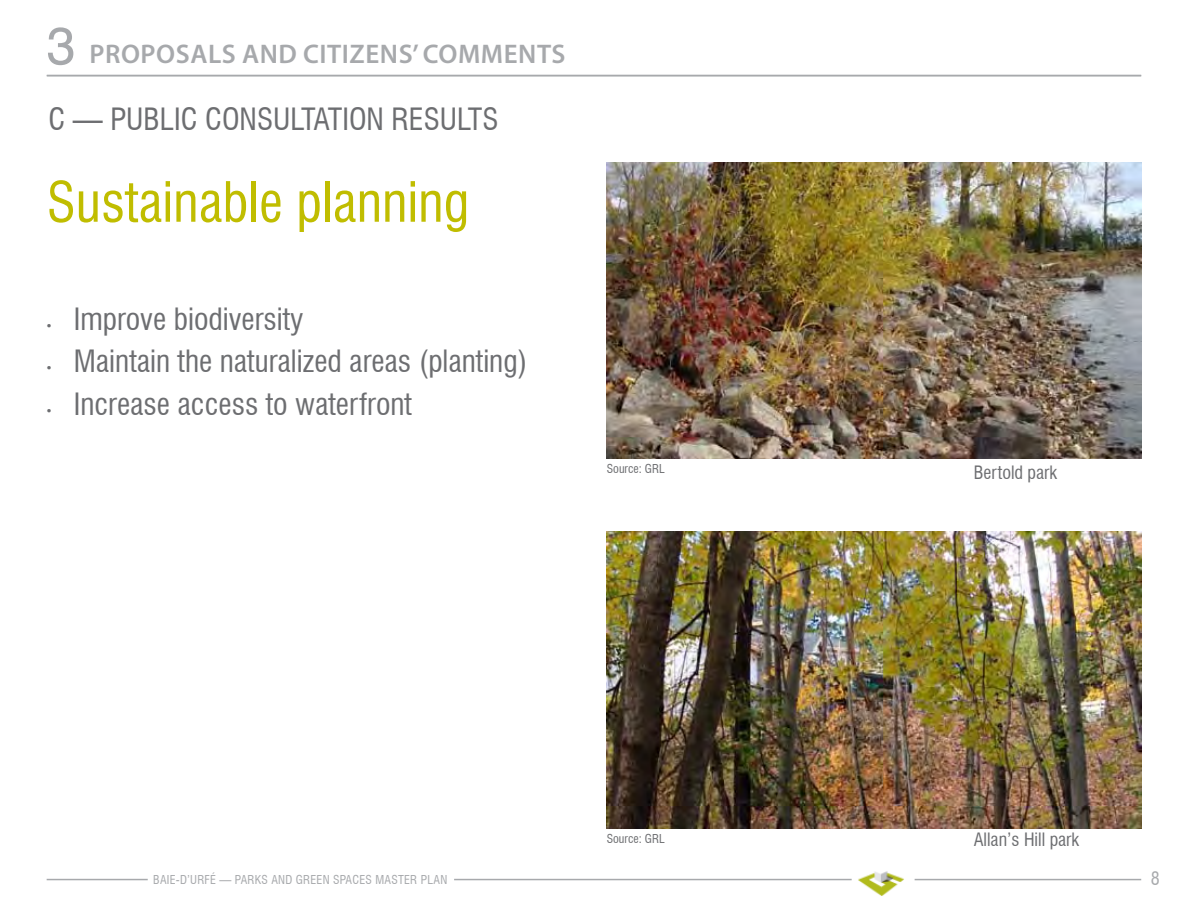
<style>
.page{position:relative;width:1188px;height:918px;background:#fff}
.page>*{position:absolute;margin:0;border:0;box-sizing:border-box;transform-origin:0 0}
.t1{font:condensed 54px "Swiss 721 BT";color:#c0bd00}
.t2{font:condensed 30px "Swiss 721 BT";color:#6d6e71}
.t3{font:600 27px "Myriad Pro";letter-spacing:.02em;color:#a7a9ac}
.t4{font:condensed 18px "Swiss 721 BT";color:#6d6e71}
.t5{font:condensed 18px "Swiss 721 BT";color:#a7a9ac}
.t6{font:condensed 12px "Swiss 721 BT";letter-spacing:.02em;color:#a7a9ac}
.t7{font:condensed 12px "Swiss 721 BT";color:#6d6e71}
.s1{font-family:"Swiss 721 BT";font-weight:400;font-size:52.5px}
.s2{font-family:"Myriad Pro";font-stretch:normal;font-size:16.5px}
</style>
<div class="page">
<hr style="left:47px;top:75px;width:1094px;height:1px;background:#a7a9ac">
<hr style="left:454px;top:879px;width:398px;height:1px;background:#a7a9ac">
<hr style="left:47px;top:879px;width:101px;height:1px;background:#a7a9ac">
<hr style="left:915px;top:879px;width:226px;height:1px;background:#a7a9ac">
<img style="left:858px;top:871px;width:46px;height:25px">
<img style="left:607px;top:162px;width:534px;height:297px">
<img style="left:607px;top:531px;width:534px;height:298px">
<p class="t3" style="left:47px;top:37px;width:520px"><span class="s1">3</span> PROPOSALS AND CITIZENS’ COMMENTS</p>
<p class="t2" style="left:48px;top:101px;width:451px">C — PUBLIC CONSULTATION RESULTS</p>
<h1 class="t1" style="left:47px;top:170px;width:424px">Sustainable planning</h1>
<p class="t2" style="left:47px;top:301px;width:258px"><span class="s2">•</span> Improve biodiversity</p>
<p class="t2" style="left:47px;top:343px;width:482px"><span class="s2">•</span> Maintain the naturalized areas (planting)</p>
<p class="t2" style="left:47px;top:386px;width:367px"><span class="s2">•</span> Increase access to waterfront</p>
<p class="t7" style="left:607px;top:462px;width:59px">Source: GRL</p>
<p class="t4" style="left:974px;top:462px;width:85px">Bertold park</p>
<p class="t7" style="left:607px;top:832px;width:59px">Source: GRL</p>
<p class="t4" style="left:974px;top:828px;width:107px">Allan’s Hill park</p>
<p class="t6" style="left:153px;top:872px;width:296px">BAIE-D’URFÉ — PARKS AND GREEN SPACES MASTER PLAN</p>
<p class="t5" style="left:1151px;top:868px;width:10px">8</p>
</div>
